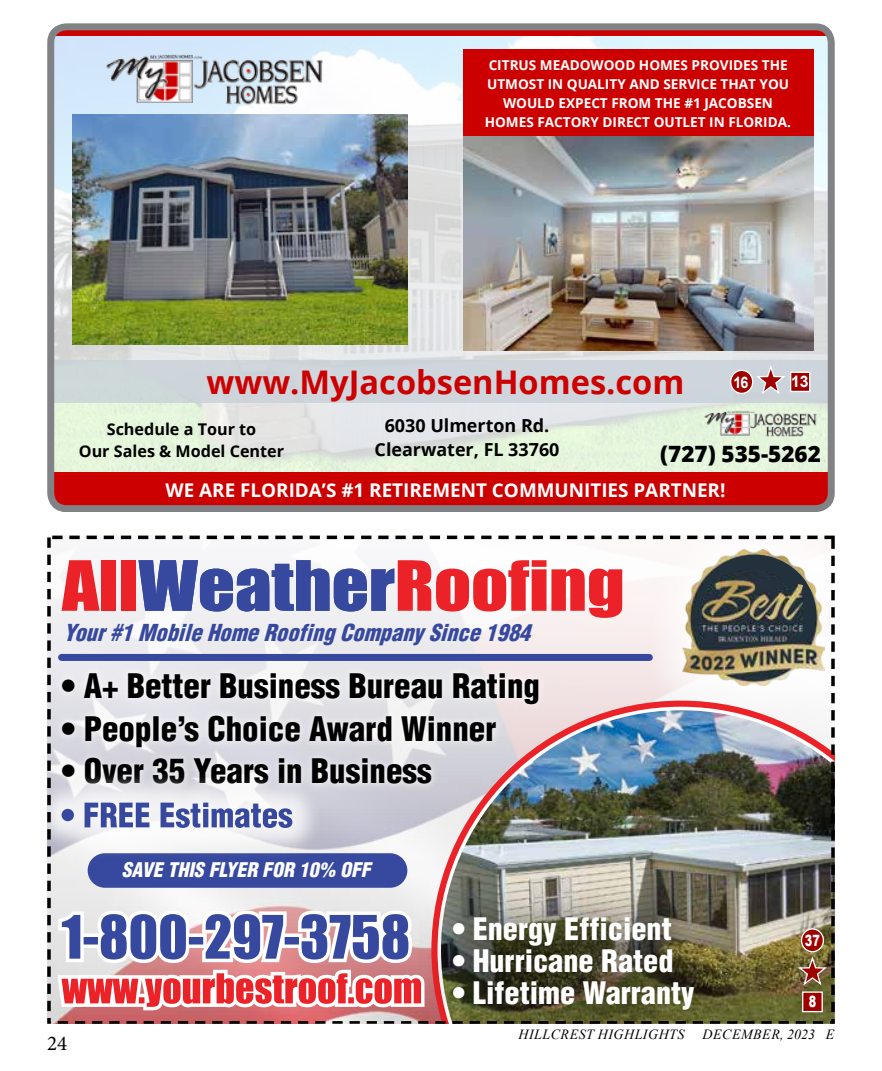
<style>
.page{position:relative;width:882px;height:1071px;background:#fff}
.page>*{position:absolute;margin:0;border:0;box-sizing:border-box;transform-origin:0 0}
.t1{font:900 condensed 33.07px "Helvetica";color:#000}
.t2{font:700 32.55px "Open Sans";color:#c00}
.t3{font:900 condensed 30.28px "Helvetica";color:#fff}
.t4{font:italic 900 condensed 22.75px "Helvetica";color:#37499e}
.t5{font:800 22.4px "Open Sans";color:#000}
.t6{font:21px "Minion Pro";color:#000}
.t7{font:italic 900 condensed 19.78px "Helvetica";color:#fff}
.t8{font:700 18.9px "Open Sans";color:#fff}
.t9{font:700 18.03px/24.3px "Open Sans";color:#000;text-align:center}
.t10{font:700 16.1px/22.1px "Open Sans";color:#000;text-align:center}
.t11{font:700 15.92px "Arial";color:#fff;scale:.89 1}
.t12{font:700 15.92px "Arial";color:#fff}
.t13{font:900 15.58px "Arial";color:#fff;scale:.72 1}
.t14{font:italic 14px "Times New Roman";letter-spacing:.035em;color:#000}
.t15{font:700 13.65px/19.1px "Open Sans";color:#fff;text-align:center}
</style>
<div class="page">
<img style="left:47px;top:536px;width:788px;height:488px">
<img style="left:55px;top:36px;width:772px;height:437px">
<img style="left:72px;top:114px;width:335px;height:230px">
<div style="left:463px;top:50px;width:351px;height:87px;background:#c00"></div>
<div style="left:51px;top:360px;width:780px;height:43px;background:#ced5dc"></div>
<div style="left:51px;top:473px;width:780px;height:36px;background:#c00"></div>
<img style="left:704px;top:408px;width:113px;height:30px">
<img style="left:101px;top:50px;width:226px;height:58px">
<div style="left:51px;top:29px;width:780px;height:7px;background:#c00"></div>
<img style="left:463px;top:137px;width:351px;height:213px">
<div style="left:47px;top:24px;width:788px;height:488px;border:7px solid #808285;border-radius:16px"></div>
<div style="left:791px;top:372px;width:19px;height:19px;background:#9e0000"></div>
<div style="left:790px;top:372px;width:20px;height:20px;border:1px solid #fff"></div>
<div style="left:731px;top:370px;width:22px;height:23px;background:#9e0000;border-radius:50%"></div>
<div style="left:730px;top:370px;width:23px;height:24px;border:1px solid #fff;border-radius:50%"></div>
<svg style="left:757px;top:365px;width:28px;height:29px"></svg>
<p class="t15" style="left:485px;top:55px;width:308px">CITRUS MEADOWOOD HOMES PROVIDES THE UTMOST IN QUALITY AND SERVICE THAT YOU WOULD EXPECT FROM THE #1 JACOBSEN HOMES FACTORY DIRECT OUTLET IN FLORIDA.</p>
<h2 class="t2" style="left:207px;top:359px;width:479px">www.MyJacobsenHomes.com</h2>
<p class="t10" style="left:79px;top:418px;width:207px">Schedule a Tour to<br>Our Sales &amp; Model Center</p>
<p class="t11" style="left:734px;top:371px;width:18px">16</p>
<p class="t12" style="left:791px;top:371px;width:19px">13</p>
<h3 class="t9" style="left:375px;top:413px;width:186px">6030 Ulmerton Rd.<br>Clearwater, FL 33760</h3>
<h3 class="t8" style="left:166px;top:477px;width:561px">WE ARE FLORIDA’S #1 RETIREMENT COMMUNITIES PARTNER!</h3>
<h3 class="t5" style="left:660px;top:437px;width:162px">(727) 535-5262</h3>
<h3 class="t4" style="left:63px;top:619px;width:476px">Your#1MobileHomeRoofingCompanySince1984</h3>
<h1 class="t1" style="left:62px;top:665px;width:480px">• A+ Better Business Bureau Rating</h1>
<h1 class="t1" style="left:62px;top:708px;width:436px">• People’s Choice Award Winner</h1>
<h1 class="t1" style="left:62px;top:750px;width:372px">• Over 35 Years in Business</h1>
<h3 class="t7" style="left:122px;top:857px;width:255px">SAVE THIS FLYER FOR 10% OFF</h3>
<h3 class="t6" style="left:47px;top:1029px;width:22px">24</h3>
<h3 class="t3" style="left:452px;top:910px;width:221px">• Energy Efficient</h3>
<h3 class="t3" style="left:452px;top:942px;width:223px">• Hurricane Rated</h3>
<h3 class="t3" style="left:452px;top:974px;width:244px">• Lifetime Warranty</h3>
<p class="t13" style="left:805px;top:929px;width:22px">37</p>
<p class="t13" style="left:809px;top:990px;width:12px">8</p>
<p class="t14" style="left:519px;top:1024px;width:168px">HILLCREST HIGHLIGHTS</p>
<p class="t14" style="left:703px;top:1024px;width:133px">DECEMBER, 2023 E</p>
</div>
